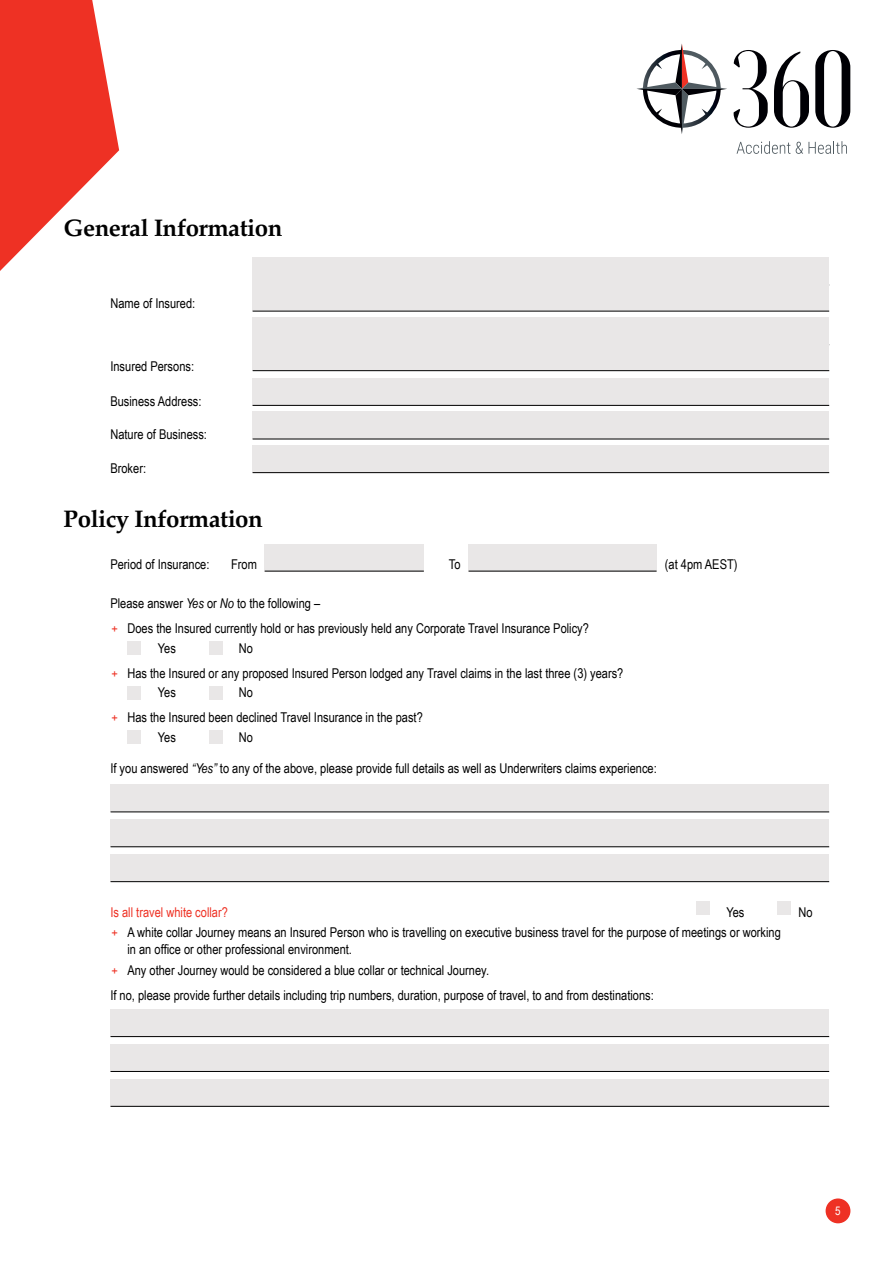
<style>
.page{position:relative;width:893px;height:1263px;background:#fff}
.page>*{position:absolute;margin:0;border:0;box-sizing:border-box;transform-origin:0 0}
.Subtitle{font:700 24px "Palatino";letter-spacing:-.02em;color:#000}
.Body_Copy{font:13.5px/19.5px "Arial Narrow";color:#000}
.Subheading__3{font:13.5px "Arial Narrow";color:#ee3124}
.Subheading__3-2{font:13.5px "Arial Narrow";color:#000}
.t1{font:12px "Arial Narrow";color:#fff}
.s1{font-style:italic}
.s2{color:#ee3124}
</style>
<div class="page">
<svg style="left:0;top:0;width:119px;height:271px"></svg>
<div style="left:826px;top:1198px;width:24px;height:25px;background:#ee3124;border-radius:50%"></div>
<svg style="left:774px;top:51px;width:35px;height:77px"></svg>
<svg style="left:815px;top:50px;width:35px;height:78px"></svg>
<svg style="left:734px;top:50px;width:34px;height:78px"></svg>
<svg style="left:737px;top:141px;width:53px;height:13px"></svg>
<svg style="left:796px;top:141px;width:51px;height:13px"></svg>
<svg style="left:636px;top:43px;width:91px;height:91px"></svg>
<div style="left:265px;top:544px;width:159px;height:27px;background:#e9e7e7"></div>
<hr style="left:265px;top:571px;width:159px;height:1px;background:#000">
<div style="left:469px;top:544px;width:188px;height:27px;background:#e9e7e7"></div>
<hr style="left:469px;top:571px;width:188px;height:1px;background:#000">
<div style="left:128px;top:641px;width:13px;height:14px;background:#e9e7e7"></div>
<div style="left:209px;top:641px;width:13px;height:14px;background:#e9e7e7"></div>
<div style="left:128px;top:686px;width:13px;height:13px;background:#e9e7e7"></div>
<div style="left:209px;top:686px;width:13px;height:13px;background:#e9e7e7"></div>
<div style="left:128px;top:730px;width:13px;height:14px;background:#e9e7e7"></div>
<div style="left:209px;top:730px;width:13px;height:14px;background:#e9e7e7"></div>
<div style="left:111px;top:784px;width:718px;height:28px;background:#e9e7e7"></div>
<hr style="left:111px;top:812px;width:718px;height:1px;background:#000">
<div style="left:111px;top:819px;width:718px;height:28px;background:#e9e7e7"></div>
<hr style="left:111px;top:846px;width:718px;height:1px;background:#000">
<div style="left:111px;top:854px;width:718px;height:28px;background:#e9e7e7"></div>
<hr style="left:111px;top:881px;width:718px;height:1px;background:#000">
<div style="left:696px;top:901px;width:14px;height:14px;background:#e9e7e7"></div>
<div style="left:777px;top:901px;width:14px;height:14px;background:#e9e7e7"></div>
<div style="left:111px;top:1009px;width:718px;height:28px;background:#e9e7e7"></div>
<hr style="left:111px;top:1036px;width:718px;height:1px;background:#000">
<div style="left:111px;top:1044px;width:718px;height:27px;background:#e9e7e7"></div>
<hr style="left:111px;top:1071px;width:718px;height:1px;background:#000">
<div style="left:111px;top:1079px;width:718px;height:27px;background:#e9e7e7"></div>
<hr style="left:111px;top:1106px;width:718px;height:1px;background:#000">
<div style="left:253px;top:378px;width:576px;height:27px;background:#e9e7e7"></div>
<hr style="left:253px;top:405px;width:576px;height:1px;background:#000">
<div style="left:253px;top:412px;width:576px;height:27px;background:#e9e7e7"></div>
<hr style="left:253px;top:439px;width:576px;height:1px;background:#000">
<div style="left:253px;top:445px;width:576px;height:28px;background:#e9e7e7"></div>
<hr style="left:253px;top:472px;width:576px;height:1px;background:#000">
<div style="left:253px;top:317px;width:576px;height:28px;background:#e9e7e7"></div>
<div style="left:253px;top:343px;width:576px;height:28px;background:#e9e7e7"></div>
<hr style="left:253px;top:370px;width:576px;height:1px;background:#000">
<div style="left:253px;top:258px;width:576px;height:27px;background:#e9e7e7"></div>
<div style="left:253px;top:284px;width:576px;height:27px;background:#e9e7e7"></div>
<hr style="left:253px;top:311px;width:576px;height:1px;background:#000">
<p class="Subtitle" style="left:64px;top:207px;width:220px">General Information</p>
<p class="Body_Copy" style="left:110px;top:293px;width:86px">Name of Insured:</p>
<p class="Body_Copy" style="left:110px;top:356px;width:85px">Insured Persons:</p>
<p class="Body_Copy" style="left:110px;top:390px;width:93px">Business Address:</p>
<p class="Body_Copy" style="left:110px;top:424px;width:98px">Nature of Business:</p>
<p class="Body_Copy" style="left:110px;top:457px;width:37px">Broker:</p>
<p class="Subtitle" style="left:64px;top:498px;width:201px">Policy Information</p>
<p class="Body_Copy" style="left:110px;top:554px;width:101px">Period of Insurance:</p>
<p class="Body_Copy" style="left:231px;top:554px;width:27px">From</p>
<p class="Body_Copy" style="left:449px;top:554px;width:13px">To</p>
<p class="Body_Copy" style="left:665px;top:554px;width:74px">(at 4pm AEST)</p>
<p class="Body_Copy" style="left:110px;top:593px;width:211px">Please answer <span class="s1">Yes</span> or <span class="s1">No</span> to the following –</p>
<p class="Body_Copy" style="left:158px;top:618px;width:433px;text-indent:-46px"><span class="s2">+</span> Does the Insured currently hold or has previously held any Corporate Travel Insurance Policy?<br>Yes</p>
<p class="Body_Copy" style="left:239px;top:638px;width:16px">No</p>
<p class="Body_Copy" style="left:158px;top:663px;width:467px;text-indent:-46px"><span class="s2">+</span> Has the Insured or any proposed Insured Person lodged any Travel claims in the last three (3) years?<br>Yes</p>
<p class="Body_Copy" style="left:239px;top:682px;width:16px">No</p>
<p class="Body_Copy" style="left:158px;top:707px;width:266px;text-indent:-46px"><span class="s2">+</span> Has the Insured been declined Travel Insurance in the past?<br>Yes</p>
<p class="Body_Copy" style="left:239px;top:727px;width:16px">No</p>
<p class="Body_Copy" style="left:110px;top:758px;width:548px">If you answered <span class="s1">“Yes”</span> to any of the above, please provide full details as well as Underwriters claims experience:</p>
<p class="Subheading__3" style="left:110px;top:902px;width:119px">Is all travel white collar?</p>
<p class="Subheading__3-2" style="left:726px;top:902px;width:20px">Yes</p>
<p class="Subheading__3-2" style="left:798px;top:902px;width:16px">No</p>
<p class="Body_Copy" style="left:127px;top:924px;width:655px;line-height:16.5px;text-indent:-16px"><span class="s2">+</span> A white collar Journey means an Insured Person who is travelling on executive business travel for the purpose of meetings or working in an office or other professional environment.</p>
<p class="Body_Copy" style="left:111px;top:960px;width:379px"><span class="s2">+</span> Any other Journey would be considered a blue collar or technical Journey.</p>
<p class="Body_Copy" style="left:110px;top:985px;width:545px">If no, please provide further details including trip numbers, duration, purpose of travel, to and from destinations:</p>
<p class="t1" style="left:835px;top:1202px;width:7px">5</p>
</div>
